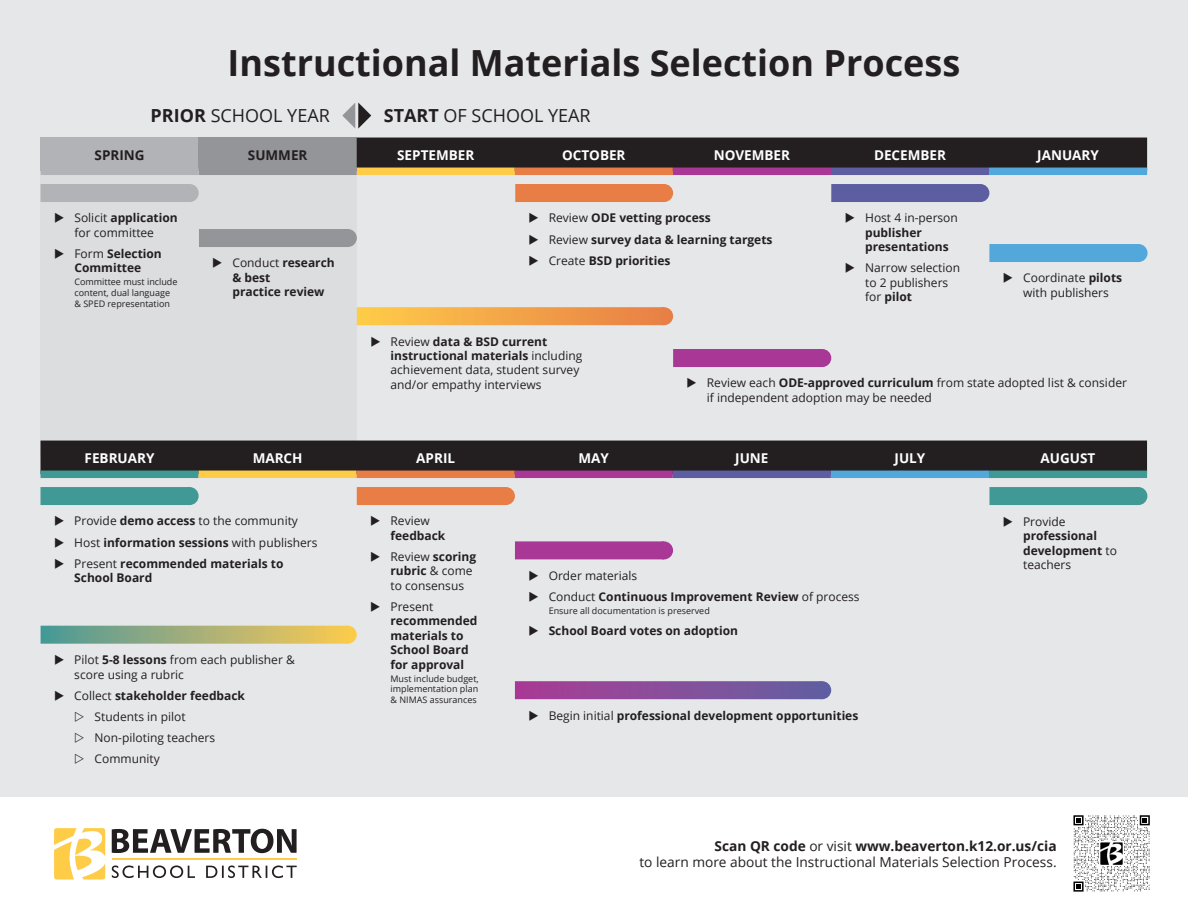
<style>
.page{position:relative;width:1188px;height:918px;background:#fff}
.page>*{position:absolute;margin:0;border:0;box-sizing:border-box;transform-origin:0 0}
.Month{font:700 36px "Open Sans";color:#231f20}
.t1{font:18px "Open Sans";color:#231f20}
.t2{font:13.65px/16.5px "Open Sans";color:#231f20;text-align:right}
.t3{font:700 13.5px "Open Sans";color:#fff}
.t4{font:700 13.5px "Open Sans";color:#231f20}
.t5{font:700 12px/14.4px "Open Sans";color:#231f20}
.t6{font:12px/14.4px "Open Sans";color:#231f20}
.Small_text_under_bullet{font:9px/10.8px "Open Sans";color:#231f20}
.s1{font-weight:700}
.s2{font-weight:400}
</style>
<div class="page">
<div style="left:0;top:0;width:1188px;height:822px;background:#e6e7e9"></div>
<div style="left:41px;top:175px;width:316px;height:281px;background:#dcdddf"></div>
<div style="left:357px;top:307px;width:307px;height:18px;background:linear-gradient(to right,#ffcc49,#e87f47)"></div>
<div style="left:655px;top:307px;width:18px;height:18px;background:#e88046;border-radius:9px"></div>
<div style="left:199px;top:229px;width:149px;height:18px;background:#939598"></div>
<div style="left:339px;top:229px;width:18px;height:18px;background:#939598;border-radius:50%"></div>
<div style="left:41px;top:184px;width:149px;height:18px;background:#b2b3b7"></div>
<div style="left:181px;top:184px;width:18px;height:18px;background:#b2b3b7;border-radius:50%"></div>
<div style="left:673px;top:349px;width:149px;height:18px;background:#a93795"></div>
<div style="left:813px;top:349px;width:18px;height:18px;background:#a93795;border-radius:50%"></div>
<div style="left:831px;top:184px;width:149px;height:18px;background:#5d5ea1"></div>
<div style="left:971px;top:184px;width:18px;height:18px;background:#5d5ea1;border-radius:50%"></div>
<div style="left:515px;top:184px;width:149px;height:18px;background:#e87d46"></div>
<div style="left:655px;top:184px;width:18px;height:18px;background:#e87d46;border-radius:50%"></div>
<div style="left:515px;top:541px;width:149px;height:18px;background:#a93795"></div>
<div style="left:655px;top:541px;width:18px;height:18px;background:#a93795;border-radius:50%"></div>
<div style="left:989px;top:244px;width:150px;height:18px;background:#52a8da"></div>
<div style="left:1130px;top:244px;width:18px;height:18px;background:#52a8da;border-radius:50%"></div>
<div style="left:40px;top:487px;width:150px;height:18px;background:#419996"></div>
<div style="left:181px;top:487px;width:18px;height:18px;background:#419996;border-radius:50%"></div>
<div style="left:41px;top:626px;width:307px;height:18px;background:linear-gradient(to right,#4b979a,#fcc855)"></div>
<div style="left:339px;top:626px;width:18px;height:18px;background:#f9ca4c;border-radius:9px"></div>
<div style="left:357px;top:487px;width:149px;height:18px;background:#e87d46"></div>
<div style="left:497px;top:487px;width:18px;height:18px;background:#e87d46;border-radius:50%"></div>
<div style="left:989px;top:487px;width:149px;height:18px;background:#419996"></div>
<div style="left:1129px;top:487px;width:18px;height:18px;background:#419996;border-radius:50%"></div>
<div style="left:515px;top:681px;width:307px;height:18px;background:linear-gradient(to right,#ab3b95,#6460a1)"></div>
<div style="left:813px;top:681px;width:18px;height:18px;background:#615da0;border-radius:9px"></div>
<div style="left:41px;top:138px;width:158px;height:33px;background:#b2b3b7"></div>
<div style="left:199px;top:138px;width:158px;height:33px;background:#939598"></div>
<div style="left:357px;top:138px;width:790px;height:30px;background:#231f20"></div>
<div style="left:357px;top:168px;width:158px;height:7px;background:#fecc46"></div>
<div style="left:515px;top:168px;width:158px;height:7px;background:#e87d46"></div>
<div style="left:673px;top:168px;width:158px;height:7px;background:#a93795"></div>
<div style="left:831px;top:168px;width:158px;height:7px;background:#5d5ea1"></div>
<div style="left:989px;top:168px;width:158px;height:7px;background:#52a8da"></div>
<div style="left:199px;top:168px;width:158px;height:7px;background:#939598"></div>
<div style="left:41px;top:168px;width:158px;height:7px;background:#b2b3b7"></div>
<div style="left:40px;top:441px;width:1107px;height:30px;background:#231f20"></div>
<div style="left:40px;top:471px;width:159px;height:7px;background:#419996"></div>
<div style="left:199px;top:471px;width:158px;height:7px;background:#fecc46"></div>
<div style="left:357px;top:471px;width:158px;height:7px;background:#e87d46"></div>
<div style="left:515px;top:471px;width:158px;height:7px;background:#a93795"></div>
<div style="left:673px;top:471px;width:158px;height:7px;background:#5d5ea1"></div>
<div style="left:831px;top:471px;width:158px;height:7px;background:#52a8da"></div>
<div style="left:989px;top:471px;width:158px;height:7px;background:#419996"></div>
<div style="left:0;top:797px;width:1188px;height:121px;background:#fff"></div>
<svg style="left:112px;top:865px;width:185px;height:13px"></svg>
<hr style="left:112px;top:859px;width:185px;height:1px;background:#fecc46">
<svg style="left:112px;top:829px;width:185px;height:24px"></svg>
<svg style="left:54px;top:828px;width:51px;height:52px"></svg>
<svg style="left:1073px;top:815px;width:77px;height:77px"></svg>
<img style="left:1099px;top:841px;width:25px;height:25px">
<svg style="left:342px;top:103px;width:29px;height:26px"></svg>
<p class="Month" style="left:228px;top:37px;width:734px">Instructional Materials Selection Process</p>
<p class="t1" style="left:151px;top:104px;width:181px"><span class="s1">PRIOR</span> SCHOOL YEAR</p>
<p class="t1" style="left:384px;top:104px;width:208px"><span class="s1">START</span> OF SCHOOL YEAR</p>
<p class="t4" style="left:95px;top:145px;width:52px">SPRING</p>
<p class="t4" style="left:248px;top:145px;width:61px">SUMMER</p>
<p class="t3" style="left:397px;top:145px;width:79px">SEPTEMBER</p>
<p class="t3" style="left:562px;top:145px;width:65px">OCTOBER</p>
<p class="t3" style="left:714px;top:145px;width:78px">NOVEMBER</p>
<p class="t3" style="left:874px;top:145px;width:73px">DECEMBER</p>
<p class="t3" style="left:1037px;top:145px;width:63px">JANUARY</p>
<p class="t6" style="left:74px;top:211px;width:105px">Solicit <span class="s1">application </span>for committee</p>
<p class="t5" style="left:74px;top:246px;width:89px"><span class="s2">Form</span> Selection<br>Committee</p>
<p class="Small_text_under_bullet" style="left:74px;top:276px;width:105px">Committee must include content, dual language &amp; SPED representation</p>
<p class="t5" style="left:232px;top:256px;width:104px"><span class="s2">Conduct</span> research &amp; best<br>practice review</p>
<p class="t5" style="left:549px;top:211px;width:164px"><span class="s2">Review</span> ODE vetting process</p>
<p class="t5" style="left:549px;top:232px;width:225px"><span class="s2">Review</span> survey data &amp; learning targets</p>
<p class="t5" style="left:549px;top:253px;width:123px"><span class="s2">Create</span> BSD priorities</p>
<p class="t5" style="left:865px;top:211px;width:94px"><span class="s2">Host 4 in-person </span>publisher presentations</p>
<p class="t6" style="left:865px;top:261px;width:97px">Narrow selection to 2 publishers for <span class="s1">pilot</span></p>
<p class="t6" style="left:1023px;top:271px;width:100px">Coordinate <span class="s1">pilots </span>with publishers</p>
<p class="t6" style="left:391px;top:334px;width:193px">Review <span class="s1">data &amp; BSD current instructional materials</span> including achievement data, student survey and/or empathy interviews</p>
<p class="t6" style="left:707px;top:376px;width:422px">Review each <span class="s1">ODE-approved curriculum</span> from state adopted list &amp; consider if independent adoption may be needed</p>
<p class="t3" style="left:85px;top:448px;width:71px">FEBRUARY</p>
<p class="t3" style="left:253px;top:448px;width:51px">MARCH</p>
<p class="t3" style="left:416px;top:448px;width:40px">APRIL</p>
<p class="t3" style="left:579px;top:448px;width:32px">MAY</p>
<p class="t3" style="left:735px;top:448px;width:35px">JUNE</p>
<p class="t3" style="left:895px;top:448px;width:32px">JULY</p>
<p class="t3" style="left:1041px;top:448px;width:56px">AUGUST</p>
<p class="t6" style="left:74px;top:514px;width:225px">Provide <span class="s1">demo access</span> to the community</p>
<p class="t5" style="left:74px;top:535px;width:245px"><span class="s2">Host</span> information sessions <span class="s2">with publishers</span></p>
<p class="t5" style="left:74px;top:556px;width:211px"><span class="s2">Present</span> recommended materials to<br>School Board</p>
<p class="t6" style="left:74px;top:652px;width:222px">Pilot <span class="s1">5-8 lessons</span> from each publisher &amp; score using a rubric</p>
<p class="t5" style="left:74px;top:688px;width:172px"><span class="s2">Collect</span> stakeholder feedback</p>
<p class="t6" style="left:95px;top:709px;width:93px">Students in pilot</p>
<p class="t6" style="left:95px;top:730px;width:122px">Non-piloting teachers</p>
<p class="t6" style="left:95px;top:751px;width:67px">Community</p>
<p class="t5" style="left:391px;top:514px;width:56px"><span class="s2">Review </span>feedback</p>
<p class="t6" style="left:391px;top:549px;width:87px">Review <span class="s1">scoring rubric</span> &amp; come to consensus</p>
<p class="t5" style="left:391px;top:599px;width:88px"><span class="s2">Present </span>recommended materials to<br>School Board for approval</p>
<p class="Small_text_under_bullet" style="left:391px;top:673px;width:90px;text-align:justify">Must include budget, implementation plan &amp; NIMAS assurances</p>
<p class="t6" style="left:549px;top:568px;width:90px">Order materials</p>
<p class="t5" style="left:549px;top:589px;width:313px"><span class="s2">Conduct</span> Continuous Improvement Review <span class="s2">of process</span></p>
<p class="Small_text_under_bullet" style="left:549px;top:605px;width:163px">Ensure all documentation is preserved</p>
<p class="t5" style="left:549px;top:623px;width:191px">School Board votes on adoption</p>
<p class="t5" style="left:549px;top:708px;width:311px"><span class="s2">Begin initial</span> professional development opportunities</p>
<p class="t5" style="left:1023px;top:514px;width:95px"><span class="s2">Provide </span>professional development <span class="s2">to teachers</span></p>
<p class="t2" style="left:639px;top:837px;width:419px"><span class="s1">Scan QR code</span> or visit <span class="s1">www.beaverton.k12.or.us/cia<br></span>to learn more about the Instructional Materials Selection Process.</p>
</div>
